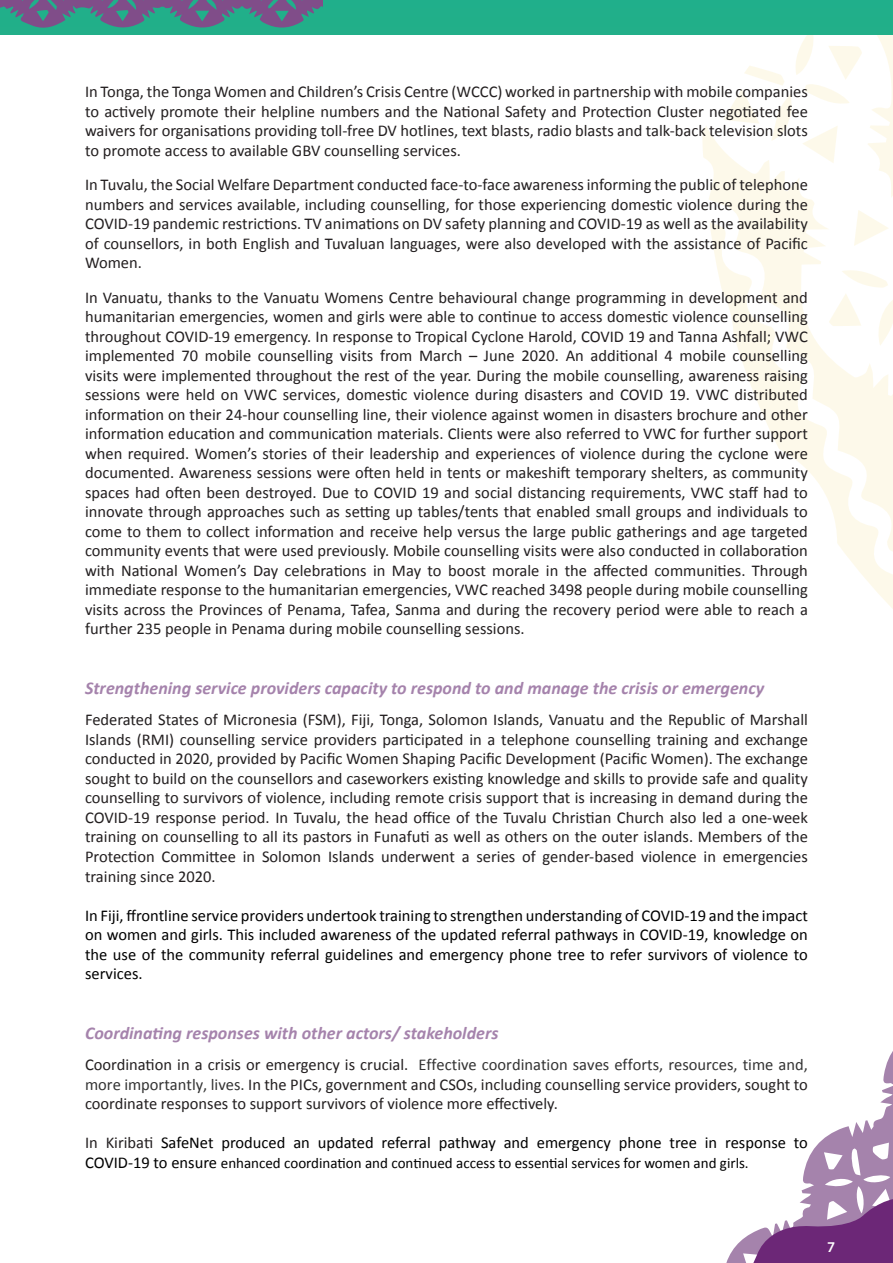
<style>
.page{position:relative;width:893px;height:1263px;background:#fff}
.page>*{position:absolute;margin:0;border:0;box-sizing:border-box;transform-origin:0 0}
.t1{font:italic 700 18px "Calibri";color:#a583ac}
.paragraph{font:16.5px/19.5px "Calibri";color:#231f20;text-align:justify}
.paragraph-2{font:16.5px/19.5px "Calibri";color:#000;text-align:justify}
.paragraph-3{font:15px "Calibri";color:#000}
.t2{font:600 15px "Myriad Pro";color:#fff}
.s1{color:#333}
.s2{color:#231f20}
.s3{font-size:16.5px}
</style>
<div class="page">
<svg style="left:726px;top:1051px;width:167px;height:212px"></svg>
<svg style="left:702px;top:34px;width:191px;height:575px"></svg>
<svg style="left:750px;top:1198px;width:143px;height:65px"></svg>
<hr style="left:0;top:0;width:1px;height:34px;background:#22af89">
<div style="left:1px;top:0;width:892px;height:34px;background:#21af89"></div>
<svg style="left:0;top:0;width:322px;height:28px"></svg>
<p class="paragraph" style="left:85px;top:82px;width:724px">In Tonga, the Tonga Women and Children’s Crisis Centre (WCCC) worked in partnership with mobile companies to actively promote their helpline numbers and the National Safety and Protection Cluster negotiated fee waivers for organisations providing toll-free DV hotlines, text blasts, radio blasts and talk-back television slots to promote access to available GBV counselling services.</p>
<p class="paragraph" style="left:85px;top:175px;width:724px">In Tuvalu, the Social Welfare Department conducted face-to-face awareness informing the public of telephone numbers and services available, including counselling, for those experiencing domestic violence during the COVID-19 pandemic restrictions. TV animations on DV safety planning and COVID-19 as well as the availability of counsellors, in both English and Tuvaluan languages, were also developed with the assistance of Pacific Women.</p>
<p class="paragraph" style="left:85px;top:288px;width:724px">In Vanuatu, thanks to the Vanuatu Womens Centre behavioural change programming in development and humanitarian emergencies, women and girls were able to continue to access domestic violence counselling throughout COVID-19 emergency. In response to Tropical Cyclone Harold, COVID 19 and Tanna Ashfall; VWC implemented 70 mobile counselling visits from March – June 2020. An additional 4 mobile counselling visits were implemented throughout the rest of the year. During the mobile counselling, awareness raising sessions were held on VWC services, domestic violence during disasters and COVID 19. VWC distributed information on their 24-hour counselling line, their violence against women in disasters brochure and other information education and communication materials. Clients were also referred to VWC for further support when required. Women’s stories of their leadership and experiences of violence during the cyclone were documented. Awareness sessions were often held in tents or makeshift temporary shelters, as community spaces had often been destroyed. Due to COVID 19 and social distancing requirements, VWC staff had to innovate through approaches such as setting up tables/tents that enabled small groups and individuals to come to them to collect information and receive help versus the large public gatherings and age targeted community events that were used previously. Mobile counselling visits were also conducted in collaboration with National Women’s Day celebrations in May to boost morale in the affected communities. Through immediate response to the humanitarian emergencies, VWC reached 3498 people during mobile counselling visits across the Provinces of Penama, Tafea, Sanma and during the recovery period were able to reach a further 235 people in Penama during mobile counselling sessions.</p>
<p class="t1" style="left:85px;top:676px;width:681px">Strengthening service providers capacity to respond to and manage the crisis or emergency</p>
<p class="paragraph" style="left:85px;top:710px;width:724px">Federated States of Micronesia (FSM), Fiji, Tonga, Solomon Islands, Vanuatu and the Republic of Marshall Islands (RMI) counselling service providers participated in a telephone counselling training and exchange conducted in 2020, provided by Pacific Women Shaping Pacific Development (Pacific Women). The exchange sought to build on the counsellors and caseworkers existing knowledge and skills to provide safe and quality counselling to survivors of violence, including remote crisis support that is increasing in demand during the COVID-19 response period. In Tuvalu, the head office of the Tuvalu Christian Church also led a one-week training on counselling to all its pastors in Funafuti as well as others on the outer islands. Members of the Protection Committee in Solomon Islands underwent a series of gender-based violence in emergencies training since 2020.</p>
<p class="paragraph-2" style="left:85px;top:905px;width:724px">In Fiji, ffrontline service providers undertook training to strengthen understanding of COVID-19 and the impact on women and girls. This included awareness of the updated referral pathways in COVID-19, knowledge on the use of the community referral guidelines and emergency phone tree to refer survivors of violence to services.</p>
<p class="t1" style="left:85px;top:1021px;width:415px">Coordinating responses with other actors/ stakeholders</p>
<p class="paragraph" style="left:85px;top:1055px;width:724px">Coordination in a crisis or emergency is crucial. <span class="s1">Effective coordination saves efforts, resources, time and, more importantly, lives.</span> In the PICs, government and CSOs, including counselling service providers, sought to coordinate responses to support survivors of violence more effectively.</p>
<p class="paragraph-2" style="left:85px;top:1133px;width:724px"><span class="s2">In Kiribati</span> SafeNet produced an updated referral pathway and emergency phone tree in response to</p>
<p class="paragraph-3" style="left:85px;top:1153px;width:665px"><span class="s3">COVID-19 to ensure</span> enhanced coordination and continued access to essential services for women and girls.</p>
<p class="t2" style="left:827px;top:1237px;width:10px">7</p>
</div>
